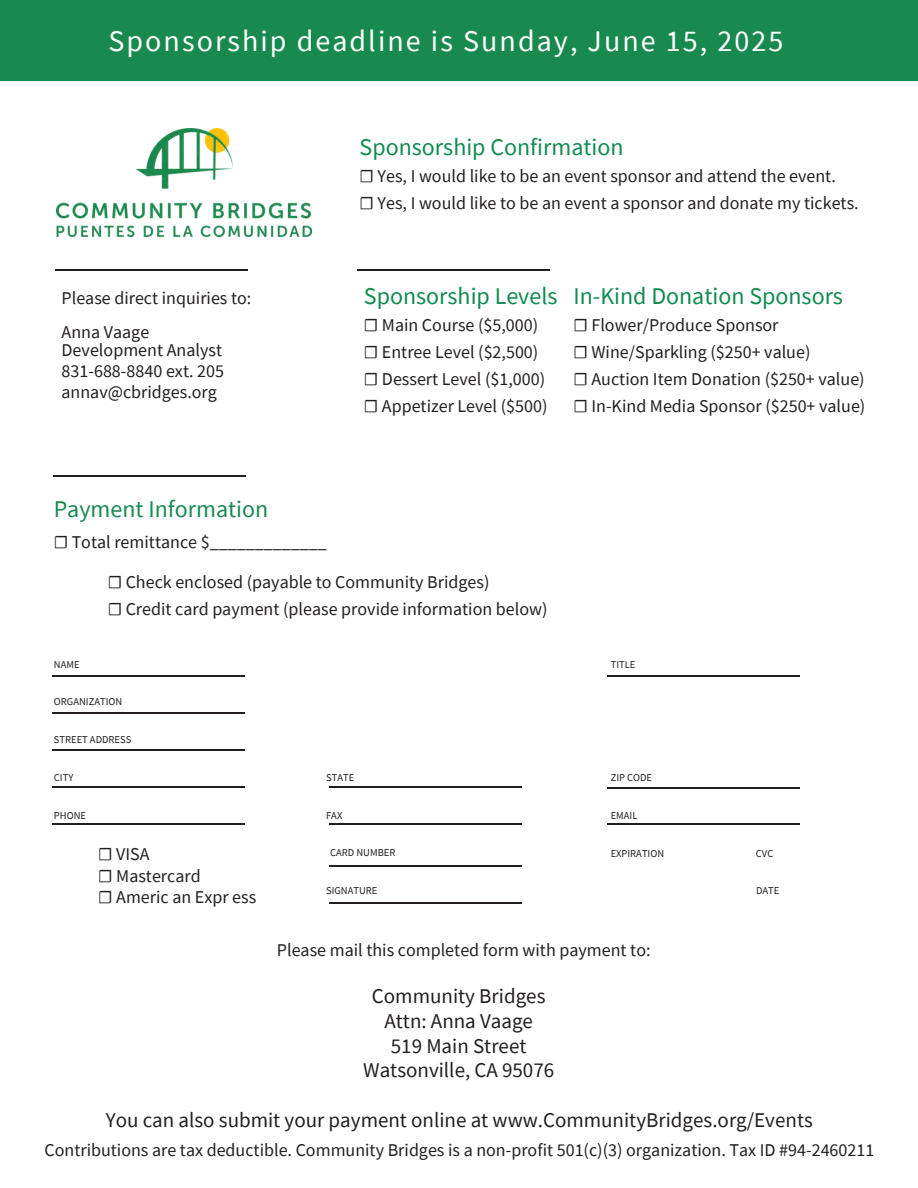
<style>
.page{position:relative;width:918px;height:1188px;background:#fff}
.page>*{position:absolute;margin:0;border:0;box-sizing:border-box;transform-origin:0 0}
.t1{font:30px "Source Sans Pro";letter-spacing:.07em;color:#fff}
.t2{font:24px "Source Sans Pro";color:#108b4e}
.t3{font:24px "Source Sans Pro";color:#188a4f}
.t4{font:21px/24.8px "Source Sans Pro";color:#231f20;text-align:center}
.t5{font:18px/27px "Source Sans Pro";color:#231f20}
.t6{font:10.5px "Source Sans Pro";color:#231f20}
</style>
<div class="page">
<hr style="left:53px;top:787px;width:192px;height:1px;background:#231f20">
<hr style="left:53px;top:824px;width:192px;height:1px;background:#231f20">
<hr style="left:55px;top:269px;width:192px;height:2px;background:#231f20">
<hr style="left:53px;top:675px;width:192px;height:2px;background:#231f20">
<hr style="left:53px;top:713px;width:192px;height:1px;background:#231f20">
<hr style="left:53px;top:749px;width:192px;height:2px;background:#231f20">
<hr style="left:330px;top:787px;width:192px;height:1px;background:#231f20">
<hr style="left:330px;top:824px;width:192px;height:1px;background:#231f20">
<div style="left:0;top:0;width:918px;height:80px;background:#188a4f"></div>
<hr style="left:54px;top:475px;width:192px;height:1px;background:#231f20">
<hr style="left:330px;top:865px;width:192px;height:2px;background:#231f20">
<hr style="left:330px;top:902px;width:192px;height:2px;background:#231f20">
<hr style="left:357px;top:269px;width:192px;height:2px;background:#231f20">
<hr style="left:607px;top:675px;width:192px;height:2px;background:#231f20">
<hr style="left:607px;top:788px;width:192px;height:1px;background:#231f20">
<hr style="left:607px;top:824px;width:192px;height:1px;background:#231f20">
<img style="left:56px;top:128px;width:255px;height:108px">
<h1 class="t1" style="left:108px;top:21px;width:676px">Sponsorship deadline is Sunday, June 15, 2025</h1>
<p class="t5" style="left:62px;top:280px;width:191px;line-height:34.8px">Please direct inquiries to:<br>Anna Vaage</p>
<p class="t5" style="left:62px;top:340px;width:164px;line-height:20.9px;text-align:justify">Development Analyst 831-688-8840 ext. 205 annav@cbridges.org</p>
<h2 class="t3" style="left:54px;top:493px;width:216px">Payment Information</h2>
<p class="t5" style="left:54px;top:528px;width:275px">☐ Total remittance $_____________</p>
<h2 class="t2" style="left:360px;top:132px;width:265px">Sponsorship Confirmation</h2>
<p class="t5" style="left:360px;top:162px;width:501px">☐ Yes, I would like to be an event sponsor and attend the event.<br>☐ Yes, I would like to be an event a sponsor and donate my tickets.</p>
<h2 class="t2" style="left:364px;top:281px;width:195px">Sponsorship Levels</h2>
<p class="t5" style="left:364px;top:311px;width:185px">☐ Main Course ($5,000) ☐ Entree Level ($2,500) ☐ Dessert Level ($1,000) ☐ Appetizer Level ($500)</p>
<h2 class="t2" style="left:573px;top:281px;width:271px">In-Kind Donation Sponsors</h2>
<p class="t5" style="left:573px;top:311px;width:293px">☐ Flower/Produce Sponsor<br>☐ Wine/Sparkling ($250+ value)<br>☐ Auction Item Donation ($250+ value) ☐ In-Kind Media Sponsor ($250+ value)</p>
<p class="t6" style="left:54px;top:657px;width:27px">NAME</p>
<p class="t5" style="left:108px;top:568px;width:441px">☐ Check enclosed (payable to Community Bridges)<br>☐ Credit card payment (please provide information below)</p>
<p class="t6" style="left:54px;top:695px;width:70px">ORGANIZATION</p>
<p class="t6" style="left:54px;top:733px;width:79px">STREET ADDRESS</p>
<p class="t6" style="left:54px;top:771px;width:21px">CITY</p>
<p class="t6" style="left:54px;top:808px;width:34px">PHONE</p>
<p class="t5" style="left:98px;top:843px;width:159px;line-height:21.3px">☐ VISA<br>☐ Mastercard<br>☐ Americ an Expr ess</p>
<p class="t6" style="left:326px;top:771px;width:30px">STATE</p>
<p class="t6" style="left:326px;top:808px;width:18px">FAX</p>
<p class="t6" style="left:330px;top:846px;width:67px">CARD NUMBER</p>
<p class="t6" style="left:326px;top:884px;width:53px">SIGNATURE</p>
<p class="t6" style="left:611px;top:657px;width:26px">TITLE</p>
<p class="t6" style="left:611px;top:771px;width:43px">ZIP CODE</p>
<p class="t6" style="left:611px;top:808px;width:28px">EMAIL</p>
<p class="t6" style="left:611px;top:846px;width:55px">EXPIRATION</p>
<p class="t6" style="left:756px;top:846px;width:19px">CVC</p>
<p class="t6" style="left:756px;top:884px;width:25px">DATE</p>
<p class="t5" style="left:277px;top:936px;width:375px">Please mail this completed form with payment to:</p>
<p class="t4" style="left:363px;top:983px;width:193px">Community Bridges<br>Attn: Anna Vaage<br>519 Main Street<br>Watsonville, CA 95076</p>
<p class="t4" style="left:106px;top:1107px;width:709px">You can also submit your payment online at www.CommunityBridges.org/Events</p>
<p class="t5" style="left:44px;top:1136px;width:831px">Contributions are tax deductible. Community Bridges is a non-profit 501(c)(3) organization. Tax ID #94-2460211</p>
</div>
